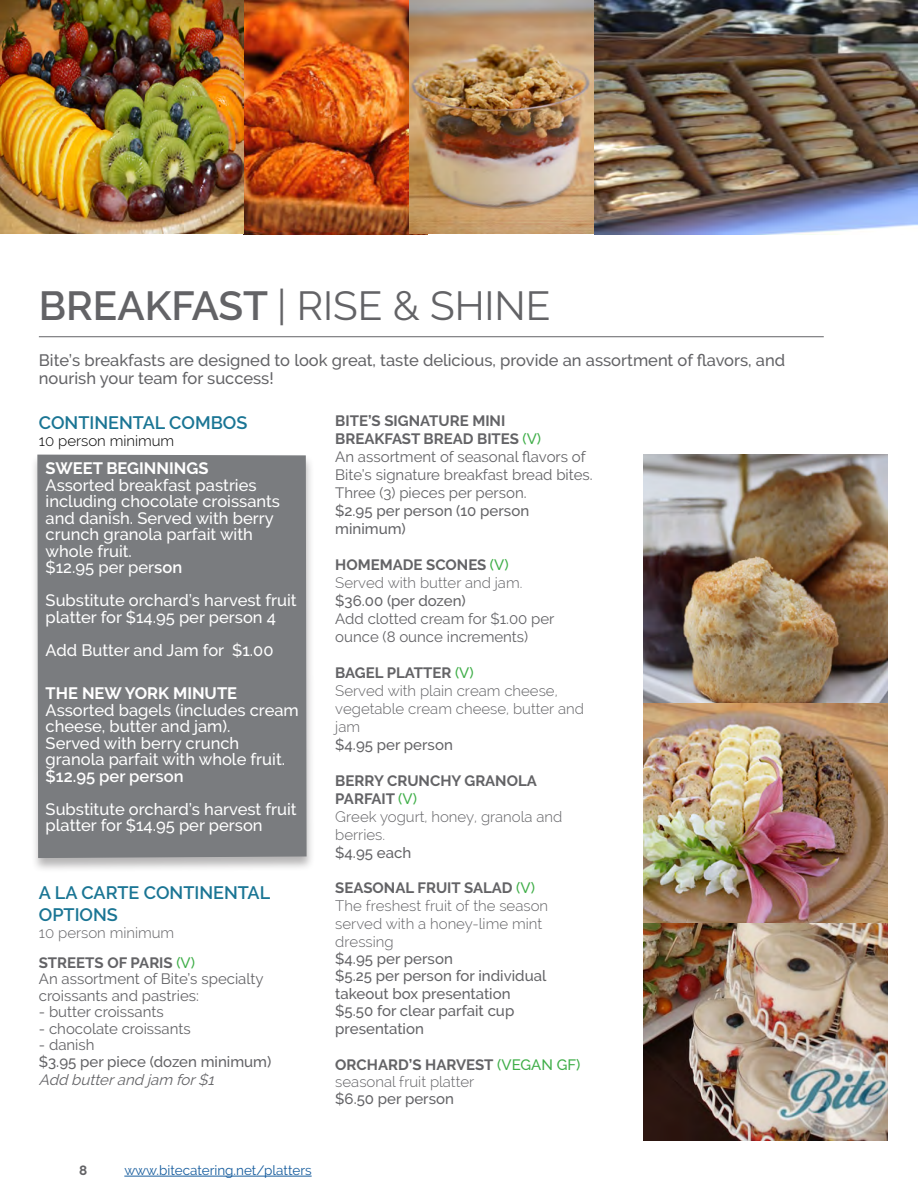
<style>
.page{position:relative;width:918px;height:1188px;background:#fff}
.page>*{position:absolute;margin:0;border:0;box-sizing:border-box;transform-origin:0 0}
.Head{font:40.5px "Raleway";color:#636366}
.text{font:600 18px/22.5px "Raleway";color:#1a7594}
.text_head{font:600 18px "Raleway";color:#1a7594}
.text-2{font:500 16.5px/16.5px "Raleway";color:#fff}
.text-3{font:500 16.5px/18px "Raleway";color:#636366}
.bold_text{font:700 16.5px "Raleway";color:#fff}
.text-4{font:600 16.5px "Raleway";color:#fff}
.text-5{font:15px/18px "Raleway";color:#636366}
.text-6{font:500 15px/18px "Raleway";color:#636366}
.text-7{font:300 15px/18px "Raleway";color:#636366}
.text-8{font:700 15px "Raleway";color:#636366}
.bold_text-2{font:700 15px/18px "Raleway";color:#636366}
.bold_text-3{font:300 15px/18px "Raleway";color:#636366}
.text-9{font:italic 15px "Raleway";color:#636366}
.text_head-2{font:300 15px "Raleway";color:#000}
.t1{font:13.5px "Raleway";color:#175d9e}
.t2{font:700 13.5px "Raleway";color:#636366}
.s1{font-weight:600}
.s2{font-weight:500;color:#40ae49}
.s3{font-weight:400}
</style>
<div class="page">
<div style="left:30px;top:453px;width:285px;height:420px;background:#231f20;opacity:.34"></div>
<svg style="left:37px;top:454px;width:270px;height:405px;background:#828386"></svg>
<hr style="left:39px;top:336px;width:785px;height:1px;background:#636366">
<img style="left:0;top:0;width:410px;height:234px">
<img style="left:410px;top:0;width:508px;height:234px">
<img style="left:644px;top:455px;width:243px;height:686px">
<hr style="left:124px;top:1176px;width:188px;height:1px;background:#175d9e">
<p class="Head" style="left:39px;top:282px;width:513px"><span class="s1">BREAKFAST</span> | RISE &amp; SHINE</p>
<p class="text-3" style="left:39px;top:352px;width:748px">Bite’s breakfasts are designed to look great, taste delicious, provide an assortment of flavors, and nourish your team for success!</p>
<p class="text_head" style="left:39px;top:412px;width:210px">CONTINENTAL COMBOS</p>
<p class="text_head-2" style="left:39px;top:432px;width:137px">10 person minimum</p>
<p class="bold_text" style="left:46px;top:459px;width:164px">SWEET BEGINNINGS</p>
<p class="text-2" style="left:46px;top:477px;width:236px">Assorted breakfast pastries including chocolate croissants and danish. Served with berry crunch granola parfait with whole fruit.</p>
<p class="text-2" style="left:46px;top:559px;width:138px">$12.95 per per<span class="s1">son</span></p>
<p class="text-2" style="left:46px;top:592px;width:253px">Substitute orchard’s harvest fruit platter for $14.95 per person 4</p>
<p class="text-2" style="left:46px;top:642px;width:229px">Add Butter and Jam for $1.00</p>
<p class="bold_text" style="left:46px;top:684px;width:193px">THE NEW YORK MINUTE</p>
<p class="text-2" style="left:46px;top:702px;width:255px">Assorted bagels (includes cream cheese, butter and jam).</p>
<p class="text-2" style="left:46px;top:735px;width:241px">Served with berry crunch granola parfait with whole fruit.</p>
<p class="text-4" style="left:46px;top:766px;width:139px">$12.95 per person</p>
<p class="text-2" style="left:46px;top:801px;width:253px">Substitute orchard’s harvest fruit platter for $14.95 per person</p>
<p class="text" style="left:39px;top:881px;width:233px">A LA CARTE CONTINENTAL<br>OPTIONS</p>
<p class="text-7" style="left:39px;top:924px;width:137px">10 person minimum</p>
<p class="text-8" style="left:39px;top:954px;width:158px">STREETS OF PARIS <span class="s2">(V)</span></p>
<p class="text-5" style="left:39px;top:971px;width:226px;line-height:16.5px">An assortment of Bite’s specialty croissants and pastries:</p>
<p class="text-5" style="left:39px;top:1003px;width:126px">- butter croissants</p>
<p class="text-5" style="left:39px;top:1019px;width:153px">- chocolate croissants</p>
<p class="text-6" style="left:39px;top:1037px;width:234px;line-height:16.5px"><span class="s3">- danish<br></span>$3.95 per piece (dozen minimum)</p>
<p class="text-9" style="left:39px;top:1071px;width:181px">Add butterand jam for$1</p>
<p class="text-8" style="left:335px;top:412px;width:172px">BITE’S SIGNATURE MINI</p>
<p class="text-8" style="left:335px;top:430px;width:207px">BREAKFAST BREAD BITES <span class="s2">(V)</span></p>
<p class="text-5" style="left:335px;top:448px;width:259px">An assortment of seasonal flavors of<br>Bite’s signature breakfast bread bites.<br>Three (3) pieces per person.</p>
<p class="text-6" style="left:335px;top:501px;width:195px">$2.95 per person (10 person minimum)</p>
<p class="bold_text-2" style="left:335px;top:555px;width:175px">HOMEMADE SCONES <span class="s2">(V)</span></p>
<p class="text-7" style="left:335px;top:573px;width:189px">Served with butter and jam.</p>
<p class="text-6" style="left:335px;top:591px;width:132px">$36.00 (per dozen)</p>
<p class="text-5" style="left:335px;top:609px;width:221px">Add clotted cream for $1.00 per ounce (8 ounce increments)</p>
<p class="bold_text-2" style="left:335px;top:663px;width:140px">BAGEL PLATTER <span class="s2">(V)</span></p>
<p class="text-7" style="left:335px;top:681px;width:250px">Served with plain cream cheese, vegetable cream cheese, butter and jam</p>
<p class="text-6" style="left:335px;top:735px;width:119px">$4.95 per person</p>
<p class="bold_text-2" style="left:335px;top:771px;width:203px">BERRY CRUNCHY GRANOLA<br>PARFAIT <span class="s2">(V)</span></p>
<p class="text-7" style="left:335px;top:807px;width:229px">Greek yogurt, honey, granola and berries.</p>
<p class="text-6" style="left:335px;top:843px;width:77px">$4.95 each</p>
<p class="bold_text-2" style="left:335px;top:879px;width:201px">SEASONAL FRUIT SALAD <span class="s2">(V)</span></p>
<p class="bold_text-3" style="left:335px;top:896px;width:214px">The freshest fruit of the season served with a honey-lime mint dressing</p>
<p class="text-6" style="left:335px;top:950px;width:119px">$4.95 per person</p>
<p class="text-6" style="left:335px;top:967px;width:213px;line-height:17.2px">$5.25 per person for individual takeout box presentation</p>
<p class="text-6" style="left:335px;top:1001px;width:181px">$5.50 for clear parfait cup presentation</p>
<p class="text-8" style="left:335px;top:1056px;width:247px">ORCHARD’S HARVEST <span class="s2">(VEGAN GF)</span></p>
<p class="text-7" style="left:335px;top:1073px;width:141px">seasonal fruit platter</p>
<p class="text-6" style="left:335px;top:1090px;width:120px">$6.50 per person</p>
<p class="t2" style="left:79px;top:1163px;width:10px">8</p>
<p class="t1" style="left:124px;top:1163px;width:189px">www.bitecatering.net/platters</p>
</div>
